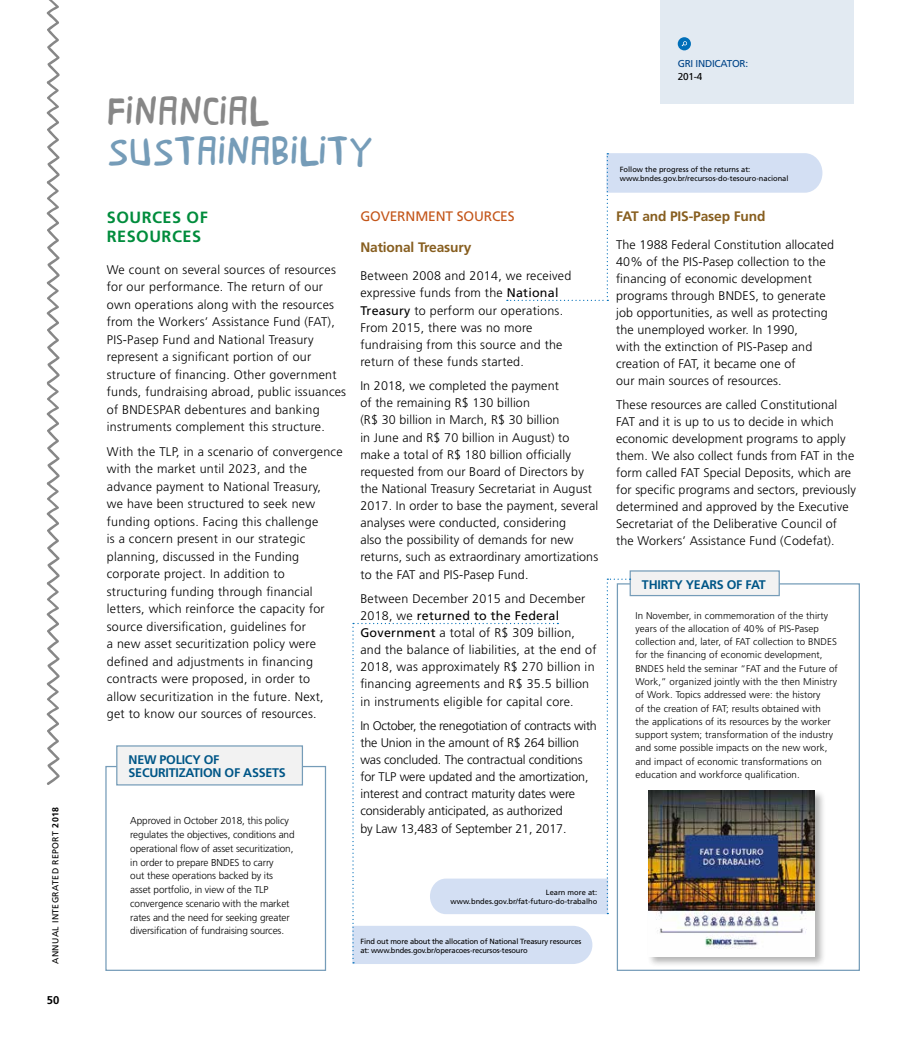
<style>
.page{position:relative;width:911px;height:1042px;background:#fff}
.page>*{position:absolute;margin:0;border:0;box-sizing:border-box;transform-origin:0 0}
.t1{font:45px "Brasilero";letter-spacing:-.01em;color:#759cb8}
.t2{font:45px "Brasilero";letter-spacing:-.01em;color:#878787}
.t3{font:700 16.25px/18.8px "Frutiger";letter-spacing:.03em;color:#008c3c}
.t4{font:700 13.75px "Frutiger";letter-spacing:-.01em;color:#875e1f}
.t5{font:13.75px "Frutiger";letter-spacing:-.01em;color:#c35519}
.t6{font:300 12.5px/17.5px "Frutiger";letter-spacing:.01em;color:#000}
.t7{font:300 12.5px/17.1px "Frutiger";letter-spacing:-.01em;color:#000}
.t8{font:700 12.5px/13.8px "Frutiger";letter-spacing:-.02em;color:#005687}
.t9{font:700 11.25px "Frutiger";color:#000}
.t10{font:300 10px/13.8px "Frutiger";letter-spacing:-.01em;color:#000}
.t11{font:10px "Frutiger";letter-spacing:-.025em;color:#048}
.t12{font:10px "Frutiger";color:#000}
.t13{font:300 9.75px/13.2px "Frutiger";letter-spacing:.01em;color:#000}
.t14{font:8.75px "Frutiger";letter-spacing:.04em;color:#000}
.t15{font:7.5px/9.4px "Frutiger";color:#000}
.t16{font:7.5px/9.4px "Frutiger";letter-spacing:-.02em;color:#000}
.s1{font-weight:700}
.s2{font-weight:400}
</style>
<div class="page">
<svg style="left:46px;top:0;width:14px;height:785px"></svg>
<div style="left:105px;top:766px;width:221px;height:205px;background:#fff;border:1px solid #759cb8"></div>
<div style="left:116px;top:745px;width:187px;height:40px;background:#f2f2f2;border:1px solid #759cb8"></div>
<div style="left:617px;top:583px;width:243px;height:388px;background:#fff;border:1px solid #759cb8"></div>
<div style="left:629px;top:570px;width:151px;height:26px;background:#f2f2f2;border:1px solid #759cb8"></div>
<div style="left:647px;top:789px;width:179px;height:179px;background:#000;opacity:.3"></div>
<img style="left:648px;top:790px;width:166px;height:166px">
<svg style="left:507px;top:153px;width:315px;height:148px"></svg>
<svg style="left:352px;top:578px;width:278px;height:386px"></svg>
<div style="left:660px;top:0;width:194px;height:103px;background:#e2eaf2"></div>
<div style="left:677px;top:37px;width:14px;height:13px;background:#006fb9;border-radius:50%"></div>
<svg style="left:681px;top:41px;width:6px;height:5px"></svg>
<p class="t14" style="left:50px;top:964px;width:158px;rotate:-90deg">ANNUAL INTEGRATED REPORT <span class="s1">2018</span></p>
<p class="t9" style="left:47px;top:993px;width:14px">50</p>
<h1 class="t2" style="left:107px;top:88px;width:163px">FINANCIAL</h1>
<h1 class="t1" style="left:107px;top:128px;width:268px">SUSTAINABILITY</h1>
<h2 class="t3" style="left:107px;top:208px;width:103px">SOURCES OF<br>RESOURCES</h2>
<p class="t6" style="left:107px;top:261px;width:241px">We count on several sources of resources for our performance. The return of our own operations along with the resources from the Workers’ Assistance Fund (FAT), PIS-Pasep Fund and National Treasury represent a significant portion of our structure of financing. Other government funds, fundraising abroad, public issuances of BNDESPAR debentures and banking instruments complement this structure.</p>
<p class="t6" style="left:107px;top:443px;width:237px">With the TLP, in a scenario of convergence with the market until 2023, and the advance payment to National Treasury,<br>we have been structured to seek new funding options. Facing this challenge<br>is a concern present in our strategic planning, discussed in the Funding corporate project. In addition to structuring funding through financial letters, which reinforce the capacity for source diversification, guidelines for<br>a new asset securitization policy were defined and adjustments in financing contracts were proposed, in order to allow securitization in the future. Next, get to know our sources of resources.</p>
<p class="t8" style="left:129px;top:752px;width:159px">NEW POLICY OF<br>SECURITIZATION OF ASSETS</p>
<p class="t10" style="left:130px;top:814px;width:166px">Approved in October 2018, this policy regulates the objectives, conditions and operational flow of asset securitization, in order to prepare BNDES to carry<br>out these operations backed by its asset portfolio, in view of the TLP convergence scenario with the market rates and the need for seeking greater diversification of fundraising sources.</p>
<p class="t5" style="left:360px;top:208px;width:156px">GOVERNMENT SOURCES</p>
<p class="t4" style="left:360px;top:240px;width:112px">National Treasury</p>
<p class="t6" style="left:360px;top:267px;width:212px;line-height:17.1px">Between 2008 and 2014, we received expressive funds from the <span class="s2">National Treasury</span> to perform our operations.<br>From 2015, there was no more fundraising from this source and the return of these funds started.</p>
<p class="t6" style="left:360px;top:377px;width:239px;line-height:17.1px">In 2018, we completed the payment<br>of the remaining R$ 130 billion<br>(R$ 30 billion in March, R$ 30 billion<br>in June and R$ 70 billion in August) to make a total of R$ 180 billion officially requested from our Board of Directors by the National Treasury Secretariat in August 2017. In order to base the payment, several analyses were conducted, considering<br>also the possibility of demands for new returns, such as extraordinary amortizations to the FAT and PIS-Pasep Fund.</p>
<p class="t6" style="left:360px;top:590px;width:238px;line-height:17.1px">Between December 2015 and December 2018, we <span class="s2">returned to the Federal Government</span> a total of R$ 309 billion, and the balance of liabilities, at the end of 2018, was approximately R$ 270 billion in financing agreements and R$ 35.5 billion in instruments eligible for capital core.</p>
<p class="t7" style="left:360px;top:717px;width:238px">In October, the renegotiation of contracts with the Union in the amount of R$ 264 billion was concluded. The contractual conditions for TLP were updated and the amortization, interest and contract maturity dates were considerably anticipated, as authorized<br>by Law 13,483 of September 21, 2017.</p>
<p class="t15" style="left:450px;top:888px;width:148px;text-align:right">Learn more at: www.bndes.gov.br/fat-futuro-do-trabalho</p>
<p class="t16" style="left:360px;top:936px;width:222px">Find out more about the allocation of National Treasury resources at: www.bndes.gov.br/operacoes-recursos-tesouro</p>
<p class="t11" style="left:677px;top:58px;width:72px">GRI INDICATOR:</p>
<p class="t12" style="left:677px;top:71px;width:26px">201-4</p>
<p class="t15" style="left:620px;top:165px;width:170px">Follow the progress of the returns at: www.bndes.gov.br/recursos-do-tesouro-nacional</p>
<p class="t4" style="left:616px;top:208px;width:151px">FAT and PIS-Pasep Fund</p>
<p class="t6" style="left:616px;top:236px;width:219px;line-height:17px">The 1988 Federal Constitution allocated 40% of the PIS-Pasep collection to the financing of economic development programs through BNDES, to generate job opportunities, as well as protecting the unemployed worker. In 1990,<br>with the extinction of PIS-Pasep and creation of FAT, it became one of<br>our main sources of resources.</p>
<p class="t6" style="left:616px;top:396px;width:241px;line-height:17px">These resources are called Constitutional FAT and it is up to us to decide in which economic development programs to apply them. We also collect funds from FAT in the form called FAT Special Deposits, which are for specific programs and sectors, previously determined and approved by the Executive Secretariat of the Deliberative Council of the Workers’ Assistance Fund (Codefat).</p>
<p class="t8" style="left:642px;top:577px;width:125px">THIRTY YEARS OF FAT</p>
<p class="t13" style="left:635px;top:609px;width:204px">In November, in commemoration of the thirty years of the allocation of 40% of PIS-Pasep collection and, later, of FAT collection to BNDES for the financing of economic development, BNDES held the seminar “FAT and the Future of Work,” organized jointly with the then Ministry of Work. Topics addressed were: the history<br>of the creation of FAT; results obtained with<br>the applications of its resources by the worker support system; transformation of the industry and some possible impacts on the new work, and impact of economic transformations on education and workforce qualification.</p>
</div>
